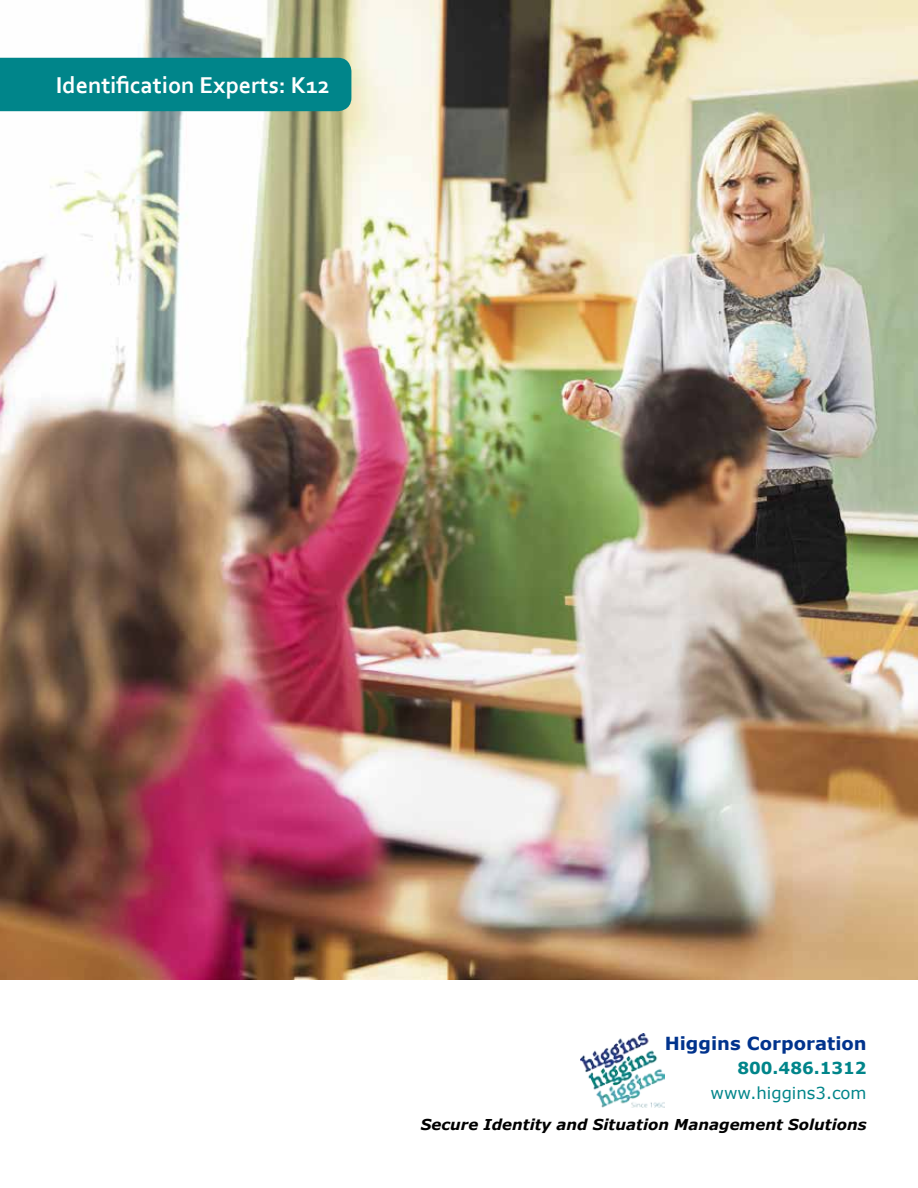
<style>
.page{position:relative;width:918px;height:1188px;background:#fff}
.page>*{position:absolute;margin:0;border:0;box-sizing:border-box;transform-origin:0 0}
.t1{font:700 24px "Corbel";color:#fff}
.t2{font:700 18px "Verdana";color:#00338d}
.t3{font:16.5px "Verdana";color:#00858a}
.t4{font:700 16.5px "Verdana";color:#00858a}
.t5{font:italic 700 15px "Verdana";color:#000}
</style>
<div class="page">
<img style="left:0;top:0;width:918px;height:979px">
<div style="left:0;top:58px;width:351px;height:53px;background:#00858a"></div>
<img style="left:580px;top:1033px;width:84px;height:75px">
<h1 class="t1" style="left:56px;top:71px;width:276px">Identification Experts: K12</h1>
<p class="t2" style="left:665px;top:1031px;width:203px">Higgins Corporation</p>
<p class="t4" style="left:737px;top:1057px;width:131px">800.486.1312</p>
<p class="t3" style="left:711px;top:1081px;width:158px">www.higgins3.com</p>
<p class="t5" style="left:421px;top:1114px;width:447px">Secure Identity and Situation Management Solutions</p>
</div>
